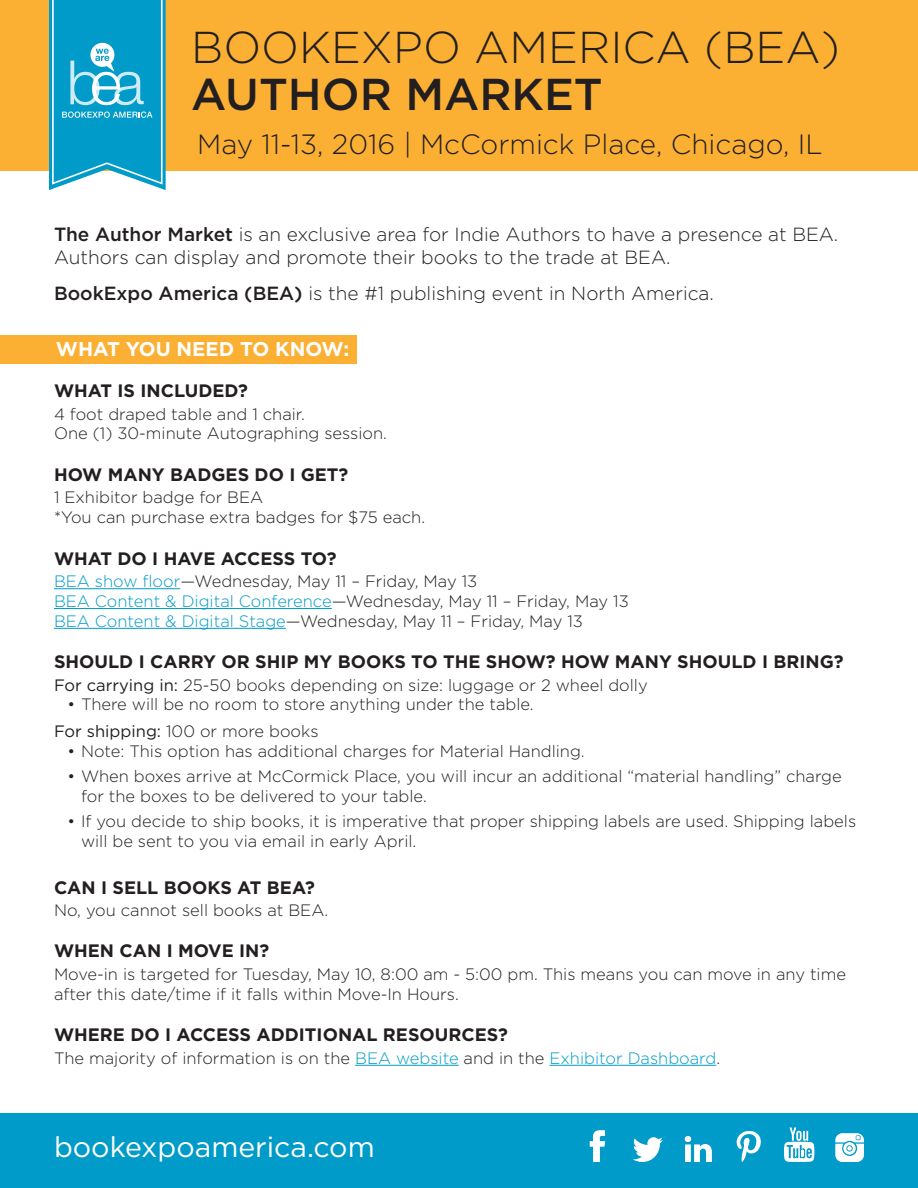
<style>
.page{position:relative;width:918px;height:1188px;background:#fff}
.page>*{position:absolute;margin:0;border:0;box-sizing:border-box;transform-origin:0 0}
.t1{font:300 44.55px "Gotham";color:#231f20}
.t2{font:500 44.55px "Gotham";color:#231f20}
.t3{font:28.5px "Gotham";color:#fff}
.t4{font:300 27.9px "Gotham";color:#231f20}
.t5{font:700 19.95px "Gotham";color:#fff}
.t6{font:300 19.05px "Gotham";color:#231f20}
.t7{font:700 18px "Gotham";color:#231f20}
.t8{font:300 16.5px/19.8px "Gotham";color:#231f20}
.s1{font-weight:500}
.s2{color:#009bc8}
.s3{font-weight:400}
</style>
<div class="page">
<div style="left:0;top:1114px;width:918px;height:74px;background:#009bc8"></div>
<div style="left:0;top:0;width:918px;height:170px;background:#fbb033"></div>
<hr style="left:54px;top:588px;width:126px;height:1px;background:#009bc8">
<hr style="left:54px;top:608px;width:278px;height:1px;background:#009bc8">
<hr style="left:54px;top:628px;width:232px;height:1px;background:#009bc8">
<hr style="left:355px;top:1065px;width:104px;height:1px;background:#009bc8">
<hr style="left:550px;top:1065px;width:166px;height:1px;background:#009bc8">
<div style="left:0;top:336px;width:356px;height:28px;background:#fbb033"></div>
<svg style="left:49px;top:0;width:117px;height:190px;background:#29aad0"></svg>
<svg style="left:737px;top:1131px;width:24px;height:31px"></svg>
<svg style="left:633px;top:1137px;width:30px;height:25px"></svg>
<svg style="left:835px;top:1133px;width:29px;height:29px"></svg>
<svg style="left:685px;top:1136px;width:27px;height:26px"></svg>
<svg style="left:590px;top:1130px;width:15px;height:32px"></svg>
<svg style="left:784px;top:1127px;width:31px;height:35px"></svg>
<p class="t1" style="left:191px;top:19px;width:650px">BOOKEXPO AMERICA (BEA)</p>
<p class="t2" style="left:191px;top:65px;width:413px">AUTHOR MARKET</p>
<p class="t4" style="left:197px;top:126px;width:627px">May 11-13, 2016 | McCormick Place, Chicago, IL</p>
<p class="t6" style="left:54px;top:222px;width:786px"><span class="s1">The Author Market</span> is an exclusive area for Indie Authors to have a presence at BEA.</p>
<p class="t6" style="left:54px;top:245px;width:618px">Authors can display and promote their books to the trade at BEA.</p>
<p class="t6" style="left:54px;top:281px;width:661px"><span class="s1">BookExpo America (BEA)</span> is the #1 publishing event in North America.</p>
<p class="t5" style="left:56px;top:336px;width:295px">WHAT YOU NEED TO KNOW:</p>
<p class="t7" style="left:54px;top:379px;width:196px">WHAT IS INCLUDED?</p>
<p class="t8" style="left:54px;top:404px;width:252px">4 foot draped table and 1 chair.</p>
<p class="t8" style="left:54px;top:423px;width:335px">One (1) 30-minute Autographing session.</p>
<p class="t7" style="left:54px;top:463px;width:296px">HOW MANY BADGES DO I GET?</p>
<p class="t8" style="left:54px;top:487px;width:211px">1 Exhibitor badge for BEA</p>
<p class="t8" style="left:54px;top:507px;width:373px">*You can purchase extra badges for $75 each.</p>
<p class="t7" style="left:54px;top:546px;width:284px">WHAT DO I HAVE ACCESS TO?</p>
<p class="t8" style="left:54px;top:571px;width:425px"><span class="s2">BEA show floor</span>—Wednesday, May 11 – Friday, May 13</p>
<p class="t8" style="left:54px;top:591px;width:576px"><span class="s2">BEA Content &amp; Digital Conference</span>—Wednesday, May 11 – Friday, May 13</p>
<p class="t8" style="left:54px;top:611px;width:530px"><span class="s2">BEA Content &amp; Digital Stage</span>—Wednesday, May 11 – Friday, May 13</p>
<p class="t7" style="left:54px;top:650px;width:791px">SHOULD I CARRY OR SHIP MY BOOKS TO THE SHOW? HOW MANY SHOULD I BRING?</p>
<p class="t8" style="left:54px;top:674px;width:595px"><span class="s3">For carrying in:</span> 25-50 books depending on size: luggage or 2 wheel dolly</p>
<p class="t8" style="left:68px;top:694px;width:468px">• There will be no room to store anything under the table.</p>
<p class="t8" style="left:54px;top:721px;width:266px"><span class="s3">For shipping:</span> 100 or more books</p>
<p class="t8" style="left:68px;top:741px;width:519px">• Note: This option has additional charges for Material Handling.</p>
<p class="t8" style="left:81px;top:766px;width:762px;text-indent:-14px">• When boxes arrive at McCormick Place, you will incur an additional “material handling” charge for the boxes to be delivered to your table.</p>
<p class="t8" style="left:81px;top:811px;width:777px;text-indent:-14px">• If you decide to ship books, it is imperative that proper shipping labels are used. Shipping labels will be sent to you via email in early April.</p>
<p class="t7" style="left:54px;top:875px;width:262px">CAN I SELL BOOKS AT BEA?</p>
<p class="t8" style="left:54px;top:900px;width:276px">No, you cannot sell books at BEA.</p>
<p class="t7" style="left:54px;top:939px;width:217px">WHEN CAN I MOVE IN?</p>
<p class="t8" style="left:54px;top:964px;width:794px">Move-in is targeted for Tuesday, May 10, 8:00 am - 5:00 pm. This means you can move in any time after this date/time if it falls within Move-In Hours.</p>
<p class="t7" style="left:54px;top:1023px;width:455px">WHERE DO I ACCESS ADDITIONAL RESOURCES?</p>
<p class="t8" style="left:54px;top:1047px;width:668px">The majority of information is on the <span class="s2">BEA website</span> and in the <span class="s2">Exhibitor Dashboard</span>.</p>
<p class="t3" style="left:54px;top:1128px;width:322px">bookexpoamerica.com</p>
</div>
